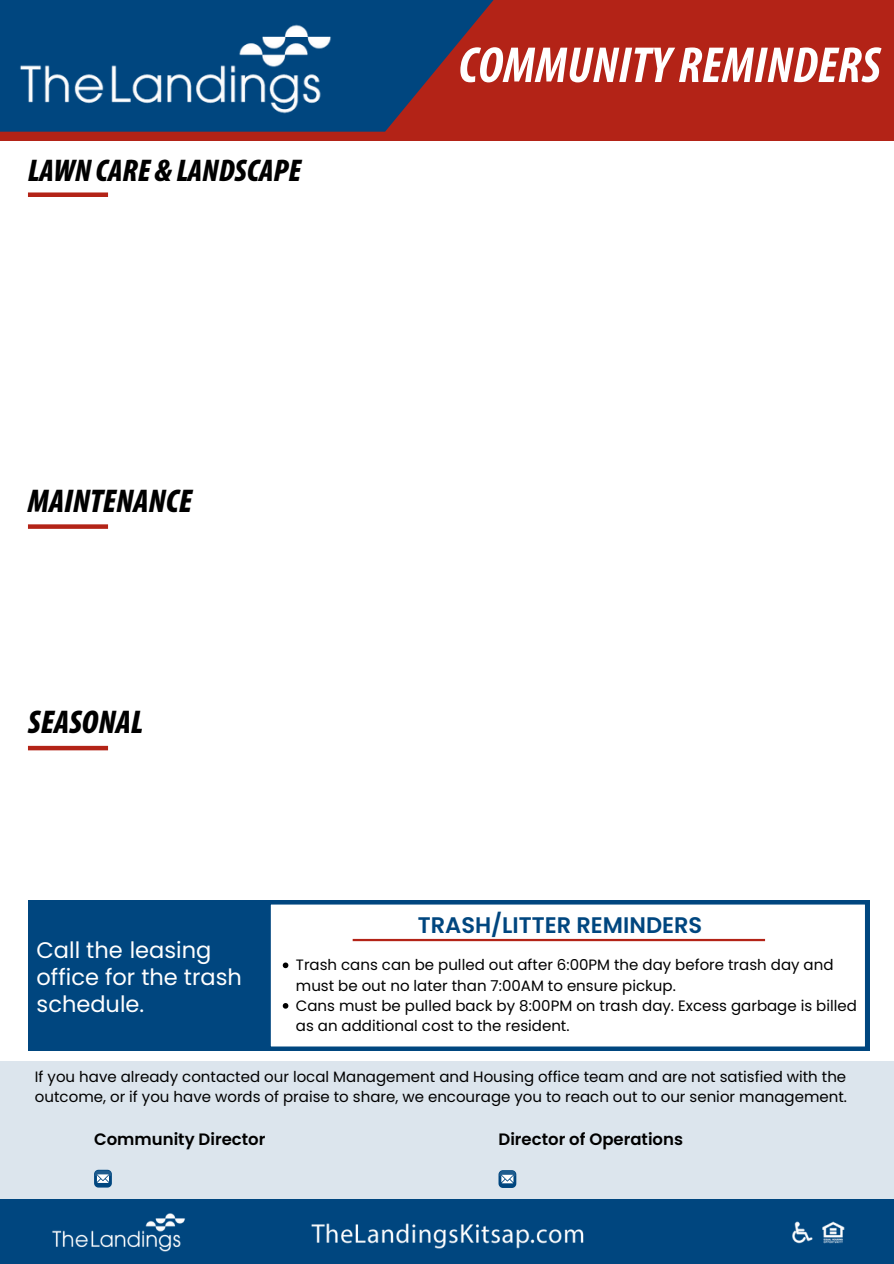
<style>
.page{position:relative;width:894px;height:1264px;background:#fff}
.page>*{position:absolute;margin:0;border:0;box-sizing:border-box;transform-origin:0 0}
.t1{font:italic 700 condensed 51px "Myriad Pro";letter-spacing:.005em;color:#fff}
.t2{font:italic 900 condensed 33px "Myriad Pro";color:#000}
.t3{font:italic 900 condensed 31.5px "Myriad Pro";color:#000}
.t4{font:22.5px/27px "Poppins";color:#fff}
.t5{font:600 22.5px "Poppins";color:#00467f}
.t6{font:600 16.5px "Poppins";color:#000}
.t7{font:15px/20.2px "Poppins";color:#000}
</style>
<div class="page">
<div style="left:0;top:1198px;width:893px;height:65px;background:#00467f"></div>
<div style="left:0;top:1061px;width:893px;height:138px;background:#dce5ed"></div>
<div style="left:0;top:0;width:893px;height:141px;background:#b32317"></div>
<svg style="left:0;top:0;width:494px;height:132px;fill:#00467f"></svg>
<svg style="left:498px;top:1170px;width:18px;height:17px"></svg>
<svg style="left:94px;top:1169px;width:18px;height:18px"></svg>
<img style="left:3px;top:0;width:344px;height:124px">
<img style="left:52px;top:1213px;width:793px;height:39px">
<div style="left:28px;top:745px;width:80px;height:5px;background:#b32317"></div>
<div style="left:28px;top:524px;width:80px;height:5px;background:#b32317"></div>
<div style="left:28px;top:192px;width:80px;height:5px;background:#b32317"></div>
<div style="left:28px;top:900px;width:238px;height:150px;background:#00467f"></div>
<svg style="left:266px;top:900px;width:603px;height:150px"></svg>
<hr style="left:352px;top:938px;width:412px;height:3px;background:#b32317">
<svg style="left:283px;top:962px;width:5px;height:6px"></svg>
<svg style="left:283px;top:1003px;width:5px;height:5px"></svg>
<p class="t3" style="left:28px;top:150px;width:275px">LAWN CARE &amp; LANDSCAPE</p>
<p class="t2" style="left:28px;top:480px;width:166px">MAINTENANCE</p>
<h3 class="t2" style="left:28px;top:701px;width:116px">SEASONAL</h3>
<h2 class="t1" style="left:458px;top:44px;width:423px">COMMUNITY REMINDERS</h2>
<h3 class="t4" style="left:37px;top:936px;width:207px">Call the leasing office for the trash schedule.</h3>
<p class="t5" style="left:417px;top:908px;width:286px">TRASH/LITTER REMINDERS</p>
<h4 class="t7" style="left:296px;top:955px;width:539px">Trash cans can be pulled out after 6:00PM the day before trash day and must be out no later than 7:00AM to ensure pickup.</h4>
<h4 class="t7" style="left:296px;top:995px;width:562px">Cans must be pulled back by 8:00PM on trash day. Excess garbage is billed as an additional cost to the resident.</h4>
<h2 class="t7" style="left:35px;top:1066px;width:813px">If you have already contacted our local Management and Housing office team and are not satisfied with the outcome, or if you have words of praise to share, we encourage you to reach out to our senior management.</h2>
<p class="t6" style="left:94px;top:1128px;width:173px">Community Director</p>
<h1 class="t6" style="left:498px;top:1128px;width:186px">Director of Operations</h1>
</div>
